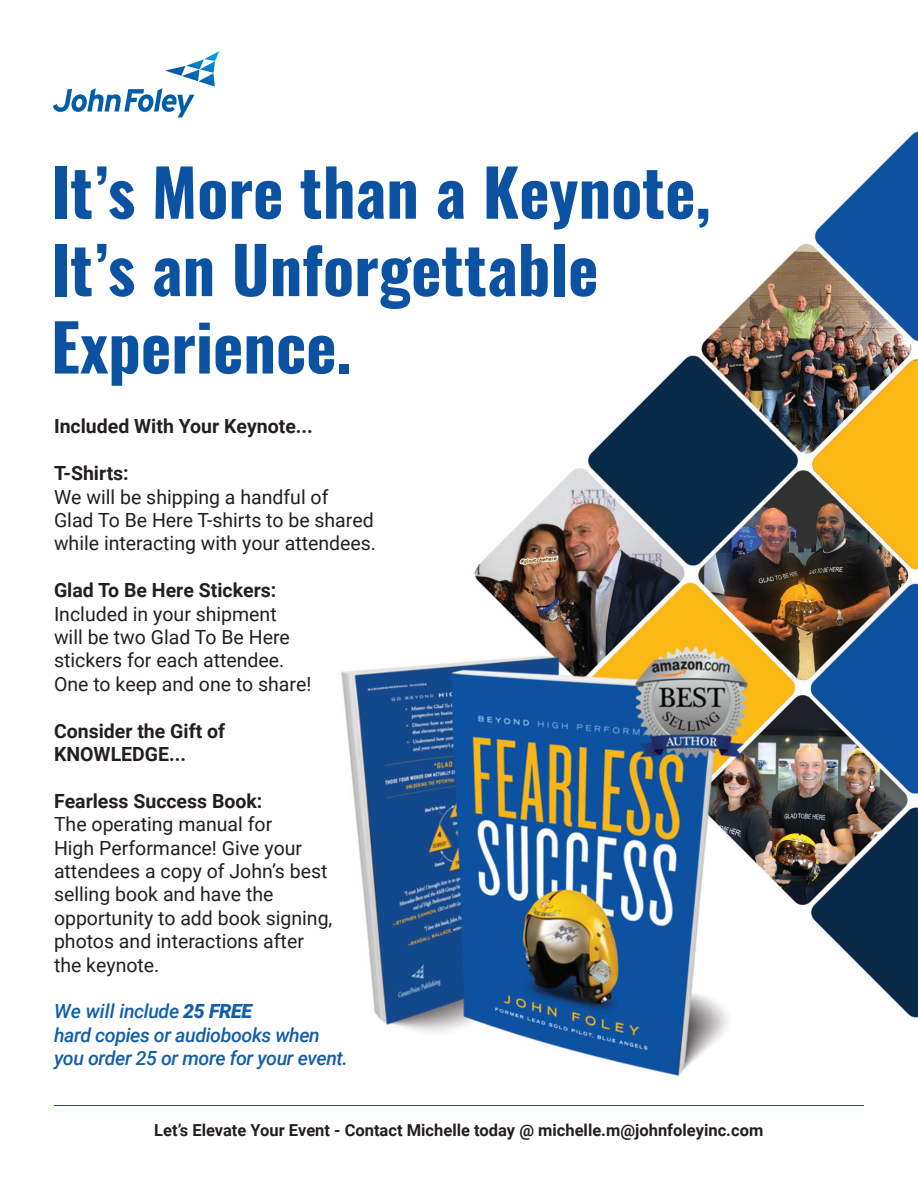
<style>
.page{position:relative;width:918px;height:1188px;background:#fff}
.page>*{position:absolute;margin:0;border:0;box-sizing:border-box;transform-origin:0 0}
.t1{font:700 64.5px/77.4px "Oswald";color:#0b52a2}
.t2{font:19.5px/23.4px "Roboto";color:#231f20}
.t3{font:700 19.5px/23.4px "Roboto";color:#231f20}
.t4{font:italic 500 19.5px/23.4px "Roboto";letter-spacing:-.02em;color:#135eab}
.t5{font:700 16.5px "Roboto";color:#231f20}
.s1{font-weight:700}
.s2{font-weight:900}
</style>
<div class="page">
<img style="left:52px;top:51px;width:866px;height:1025px">
<svg style="left:53px;top:51px;width:166px;height:66px"></svg>
<hr style="left:54px;top:1105px;width:810px;height:1px;background:#0b52a2">
<p class="t1" style="left:51px;top:158px;width:661px">It’s More than a Keynote,<br>It’s an Unforgettable<br>Experience.</p>
<p class="t3" style="left:54px;top:414px;width:260px">Included With Your Keynote...</p>
<p class="t2" style="left:54px;top:461px;width:276px"><span class="s1">T-Shirts:<br></span>We will be shipping a handful of</p>
<p class="t2" style="left:54px;top:508px;width:324px">Glad To Be Here T-shirts to be shared while interacting with your attendees.</p>
<p class="t3" style="left:54px;top:578px;width:224px">Glad To Be Here Stickers:</p>
<p class="t2" style="left:54px;top:601px;width:259px">Included in your shipment<br>will be two Glad To Be Here stickers for each attendee.<br>One to keep and one to share!</p>
<p class="t3" style="left:54px;top:718px;width:173px">Consider the Gift of<br>KNOWLEDGE...</p>
<p class="t2" style="left:54px;top:788px;width:280px"><span class="s1">Fearless Success Book:<br></span>The operating manual for<br>High Performance! Give your attendees a copy of John’s best selling book and have the opportunity to add book signing, photos and interactions after the keynote.</p>
<p class="t4" style="left:54px;top:999px;width:296px">We will include <span class="s2">25 FREE<br></span>hard copies or audiobooks when you order 25 or more for your event.</p>
<p class="t5" style="left:154px;top:1118px;width:610px">Let’s Elevate Your Event - Contact Michelle today @ michelle.m@johnfoleyinc.com</p>
</div>
